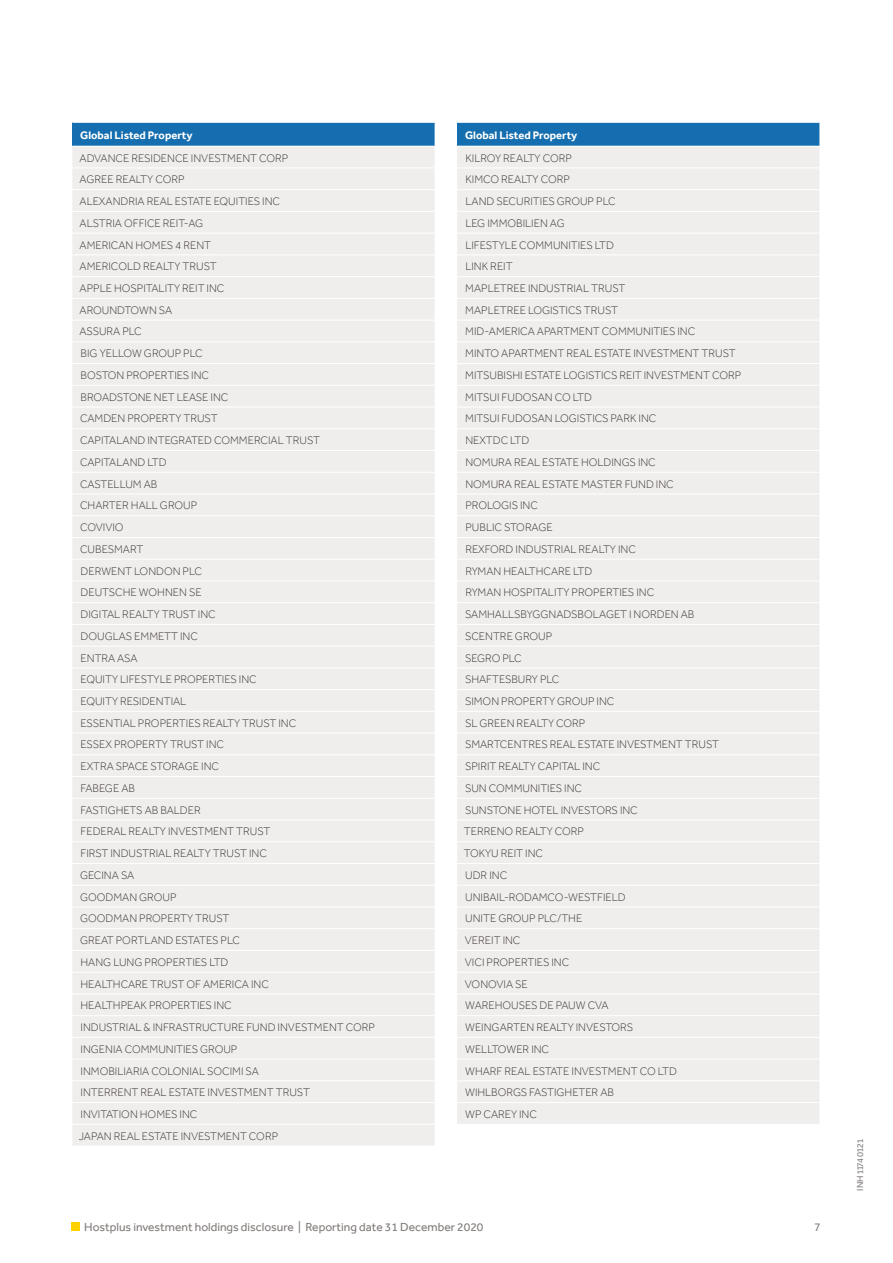
<style>
.page{position:relative;width:893px;height:1263px;background:#fff}
.page>*{position:absolute;margin:0;border:0;box-sizing:border-box;transform-origin:0 0}
.t1{font:12px "Effra";color:#807c7a}
.t2{font:300 11.25px/21.8px "Effra";color:#3d3732}
.t3{font:700 11.25px "Effra";color:#fff}
.t4{font:9px "Effra";color:#807c7a}
</style>
<div class="page">
<div style="left:71px;top:1222px;width:9px;height:9px;background:#ffd100"></div>
<div style="left:72px;top:122px;width:363px;height:24px;background:#156eaf"></div>
<div style="left:72px;top:147px;width:363px;height:999px;background:#f0eeed"></div>
<hr style="left:72px;top:122px;width:363px;height:1px;background:#fff">
<hr style="left:72px;top:168px;width:363px;height:1px;background:#fff">
<hr style="left:72px;top:189px;width:363px;height:1px;background:#fff">
<hr style="left:72px;top:211px;width:363px;height:1px;background:#fff">
<hr style="left:72px;top:233px;width:363px;height:1px;background:#fff">
<hr style="left:72px;top:254px;width:363px;height:1px;background:#fff">
<hr style="left:72px;top:276px;width:363px;height:1px;background:#fff">
<hr style="left:72px;top:298px;width:363px;height:1px;background:#fff">
<hr style="left:72px;top:320px;width:363px;height:1px;background:#fff">
<hr style="left:72px;top:341px;width:363px;height:1px;background:#fff">
<hr style="left:72px;top:363px;width:363px;height:1px;background:#fff">
<hr style="left:72px;top:385px;width:363px;height:1px;background:#fff">
<hr style="left:72px;top:407px;width:363px;height:1px;background:#fff">
<hr style="left:72px;top:428px;width:363px;height:1px;background:#fff">
<hr style="left:72px;top:450px;width:363px;height:1px;background:#fff">
<hr style="left:72px;top:472px;width:363px;height:1px;background:#fff">
<hr style="left:72px;top:494px;width:363px;height:1px;background:#fff">
<hr style="left:72px;top:515px;width:363px;height:1px;background:#fff">
<hr style="left:72px;top:537px;width:363px;height:1px;background:#fff">
<hr style="left:72px;top:559px;width:363px;height:1px;background:#fff">
<hr style="left:72px;top:580px;width:363px;height:1px;background:#fff">
<hr style="left:72px;top:602px;width:363px;height:1px;background:#fff">
<hr style="left:72px;top:624px;width:363px;height:1px;background:#fff">
<hr style="left:72px;top:646px;width:363px;height:1px;background:#fff">
<hr style="left:72px;top:667px;width:363px;height:1px;background:#fff">
<hr style="left:72px;top:689px;width:363px;height:1px;background:#fff">
<hr style="left:72px;top:711px;width:363px;height:1px;background:#fff">
<hr style="left:72px;top:733px;width:363px;height:1px;background:#fff">
<hr style="left:72px;top:754px;width:363px;height:1px;background:#fff">
<hr style="left:72px;top:776px;width:363px;height:1px;background:#fff">
<hr style="left:72px;top:798px;width:363px;height:1px;background:#fff">
<hr style="left:72px;top:820px;width:363px;height:1px;background:#fff">
<hr style="left:72px;top:841px;width:363px;height:1px;background:#fff">
<hr style="left:72px;top:863px;width:363px;height:1px;background:#fff">
<hr style="left:72px;top:885px;width:363px;height:1px;background:#fff">
<hr style="left:72px;top:906px;width:363px;height:1px;background:#fff">
<hr style="left:72px;top:928px;width:363px;height:1px;background:#fff">
<hr style="left:72px;top:950px;width:363px;height:1px;background:#fff">
<hr style="left:72px;top:972px;width:363px;height:1px;background:#fff">
<hr style="left:72px;top:993px;width:363px;height:1px;background:#fff">
<hr style="left:72px;top:1015px;width:363px;height:1px;background:#fff">
<hr style="left:72px;top:1037px;width:363px;height:1px;background:#fff">
<hr style="left:72px;top:1059px;width:363px;height:1px;background:#fff">
<hr style="left:72px;top:1080px;width:363px;height:1px;background:#fff">
<hr style="left:72px;top:1102px;width:363px;height:1px;background:#fff">
<hr style="left:72px;top:1124px;width:363px;height:1px;background:#fff">
<div style="left:457px;top:122px;width:363px;height:24px;background:#156eaf"></div>
<div style="left:457px;top:147px;width:362px;height:977px;background:#f0eeed"></div>
<hr style="left:457px;top:122px;width:363px;height:1px;background:#fff">
<hr style="left:457px;top:168px;width:363px;height:1px;background:#fff">
<hr style="left:457px;top:189px;width:363px;height:1px;background:#fff">
<hr style="left:457px;top:211px;width:363px;height:1px;background:#fff">
<hr style="left:457px;top:233px;width:363px;height:1px;background:#fff">
<hr style="left:457px;top:254px;width:363px;height:1px;background:#fff">
<hr style="left:457px;top:276px;width:363px;height:1px;background:#fff">
<hr style="left:457px;top:298px;width:363px;height:1px;background:#fff">
<hr style="left:457px;top:320px;width:363px;height:1px;background:#fff">
<hr style="left:457px;top:341px;width:363px;height:1px;background:#fff">
<hr style="left:457px;top:363px;width:363px;height:1px;background:#fff">
<hr style="left:457px;top:385px;width:363px;height:1px;background:#fff">
<hr style="left:457px;top:407px;width:363px;height:1px;background:#fff">
<hr style="left:457px;top:428px;width:363px;height:1px;background:#fff">
<hr style="left:457px;top:450px;width:363px;height:1px;background:#fff">
<hr style="left:457px;top:472px;width:363px;height:1px;background:#fff">
<hr style="left:457px;top:494px;width:363px;height:1px;background:#fff">
<hr style="left:457px;top:515px;width:363px;height:1px;background:#fff">
<hr style="left:457px;top:537px;width:363px;height:1px;background:#fff">
<hr style="left:457px;top:559px;width:363px;height:1px;background:#fff">
<hr style="left:457px;top:580px;width:363px;height:1px;background:#fff">
<hr style="left:457px;top:602px;width:363px;height:1px;background:#fff">
<hr style="left:457px;top:624px;width:363px;height:1px;background:#fff">
<hr style="left:457px;top:646px;width:363px;height:1px;background:#fff">
<hr style="left:457px;top:667px;width:363px;height:1px;background:#fff">
<hr style="left:457px;top:689px;width:363px;height:1px;background:#fff">
<hr style="left:457px;top:711px;width:363px;height:1px;background:#fff">
<hr style="left:457px;top:733px;width:363px;height:1px;background:#fff">
<hr style="left:457px;top:754px;width:363px;height:1px;background:#fff">
<hr style="left:457px;top:776px;width:363px;height:1px;background:#fff">
<hr style="left:457px;top:798px;width:363px;height:1px;background:#fff">
<hr style="left:457px;top:820px;width:363px;height:1px;background:#fff">
<hr style="left:457px;top:841px;width:363px;height:1px;background:#fff">
<hr style="left:457px;top:863px;width:363px;height:1px;background:#fff">
<hr style="left:457px;top:885px;width:363px;height:1px;background:#fff">
<hr style="left:457px;top:906px;width:363px;height:1px;background:#fff">
<hr style="left:457px;top:928px;width:363px;height:1px;background:#fff">
<hr style="left:457px;top:950px;width:363px;height:1px;background:#fff">
<hr style="left:457px;top:972px;width:363px;height:1px;background:#fff">
<hr style="left:457px;top:993px;width:363px;height:1px;background:#fff">
<hr style="left:457px;top:1015px;width:363px;height:1px;background:#fff">
<hr style="left:457px;top:1037px;width:363px;height:1px;background:#fff">
<hr style="left:457px;top:1059px;width:363px;height:1px;background:#fff">
<hr style="left:457px;top:1080px;width:363px;height:1px;background:#fff">
<hr style="left:457px;top:1102px;width:363px;height:1px;background:#fff">
<p class="t3" style="left:80px;top:128px;width:114px">Global Listed Property</p>
<p class="t2" style="left:79px;top:147px;width:298px">ADVANCE RESIDENCE INVESTMENT CORP<br>AGREE REALTY CORP<br>ALEXANDRIA REAL ESTATE EQUITIES INC<br>ALSTRIA OFFICE REIT-AG<br>AMERICAN HOMES 4 RENT<br>AMERICOLD REALTY TRUST<br>APPLE HOSPITALITY REIT INC<br>AROUNDTOWN SA<br>ASSURA PLC<br>BIG YELLOW GROUP PLC<br>BOSTON PROPERTIES INC<br>BROADSTONE NET LEASE INC<br>CAMDEN PROPERTY TRUST<br>CAPITALAND INTEGRATED COMMERCIAL TRUST<br>CAPITALAND LTD<br>CASTELLUM AB<br>CHARTER HALL GROUP<br>COVIVIO<br>CUBESMART<br>DERWENT LONDON PLC<br>DEUTSCHE WOHNEN SE<br>DIGITAL REALTY TRUST INC<br>DOUGLAS EMMETT INC<br>ENTRA ASA<br>EQUITY LIFESTYLE PROPERTIES INC<br>EQUITY RESIDENTIAL<br>ESSENTIAL PROPERTIES REALTY TRUST INC<br>ESSEX PROPERTY TRUST INC<br>EXTRA SPACE STORAGE INC<br>FABEGE AB<br>FASTIGHETS AB BALDER<br>FEDERAL REALTY INVESTMENT TRUST<br>FIRST INDUSTRIAL REALTY TRUST INC<br>GECINA SA<br>GOODMAN GROUP<br>GOODMAN PROPERTY TRUST<br>GREAT PORTLAND ESTATES PLC<br>HANG LUNG PROPERTIES LTD<br>HEALTHCARE TRUST OF AMERICA INC<br>HEALTHPEAK PROPERTIES INC<br>INDUSTRIAL &amp; INFRASTRUCTURE FUND INVESTMENT CORP<br>INGENIA COMMUNITIES GROUP<br>INMOBILIARIA COLONIAL SOCIMI SA<br>INTERRENT REAL ESTATE INVESTMENT TRUST<br>INVITATION HOMES INC<br>JAPAN REAL ESTATE INVESTMENT CORP</p>
<p class="t3" style="left:465px;top:128px;width:114px">Global Listed Property</p>
<p class="t2" style="left:464px;top:147px;width:279px">KILROY REALTY CORP<br>KIMCO REALTY CORP<br>LAND SECURITIES GROUP PLC<br>LEG IMMOBILIEN AG<br>LIFESTYLE COMMUNITIES LTD<br>LINK REIT<br>MAPLETREE INDUSTRIAL TRUST<br>MAPLETREE LOGISTICS TRUST<br>MID-AMERICA APARTMENT COMMUNITIES INC<br>MINTO APARTMENT REAL ESTATE INVESTMENT TRUST<br>MITSUBISHI ESTATE LOGISTICS REIT INVESTMENT CORP<br>MITSUI FUDOSAN CO LTD<br>MITSUI FUDOSAN LOGISTICS PARK INC<br>NEXTDC LTD<br>NOMURA REAL ESTATE HOLDINGS INC<br>NOMURA REAL ESTATE MASTER FUND INC<br>PROLOGIS INC<br>PUBLIC STORAGE<br>REXFORD INDUSTRIAL REALTY INC<br>RYMAN HEALTHCARE LTD<br>RYMAN HOSPITALITY PROPERTIES INC<br>SAMHALLSBYGGNADSBOLAGET I NORDEN AB<br>SCENTRE GROUP<br>SEGRO PLC<br>SHAFTESBURY PLC<br>SIMON PROPERTY GROUP INC<br>SL GREEN REALTY CORP<br>SMARTCENTRES REAL ESTATE INVESTMENT TRUST<br>SPIRIT REALTY CAPITAL INC<br>SUN COMMUNITIES INC<br>SUNSTONE HOTEL INVESTORS INC<br>TERRENO REALTY CORP<br>TOKYU REIT INC<br>UDR INC<br>UNIBAIL-RODAMCO-WESTFIELD<br>UNITE GROUP PLC/THE<br>VEREIT INC<br>VICI PROPERTIES INC<br>VONOVIA SE<br>WAREHOUSES DE PAUW CVA<br>WEINGARTEN REALTY INVESTORS<br>WELLTOWER INC<br>WHARF REAL ESTATE INVESTMENT CO LTD<br>WIHLBORGS FASTIGHETER AB<br>WP CAREY INC</p>
<p class="t1" style="left:84px;top:1220px;width:401px">Hostplus investment holdings disclosure | Reporting date 31 December 2020</p>
<p class="t1" style="left:814px;top:1220px;width:8px">7</p>
<p class="t4" style="left:855px;top:1191px;width:53px;rotate:-90deg">INH 1174 0121</p>
</div>
